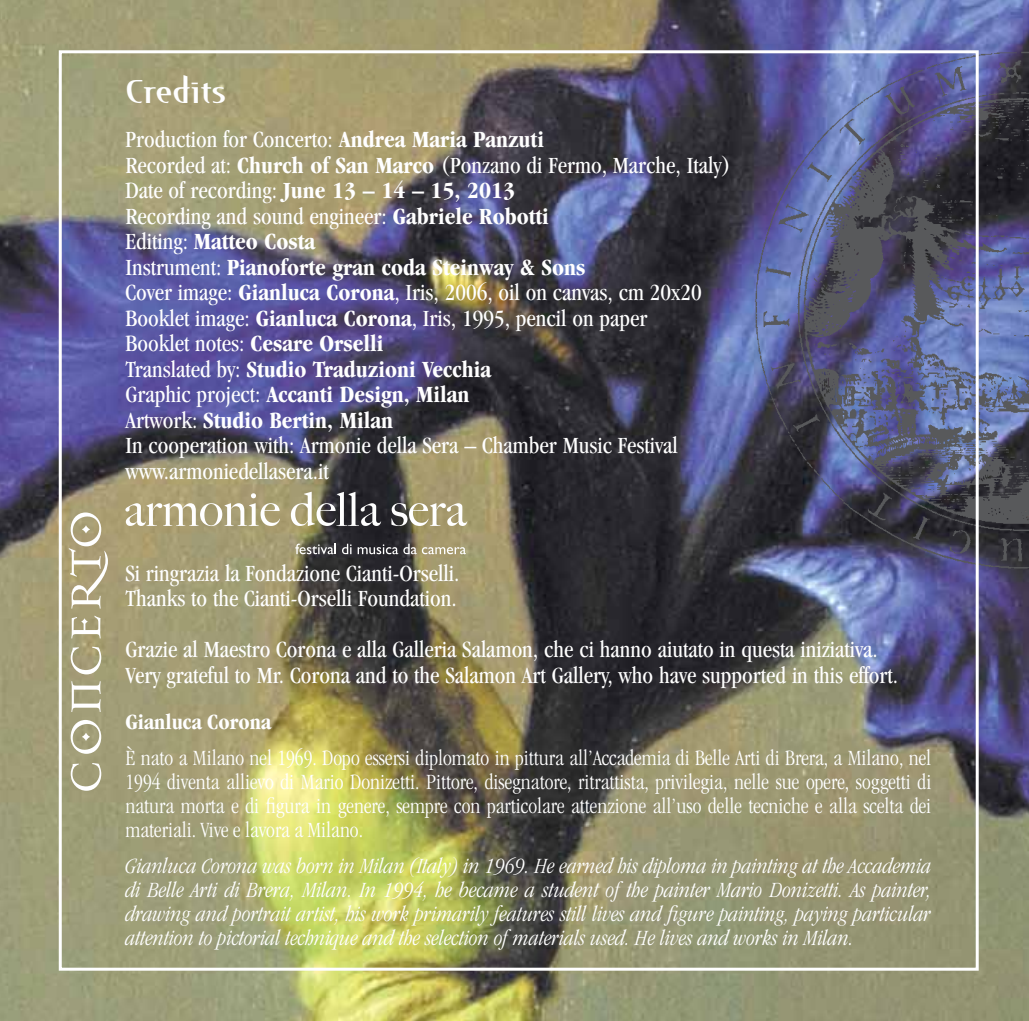
<style>
.page{position:relative;width:1029px;height:1021px;background:#fff}
.page>*{position:absolute;margin:0;border:0;box-sizing:border-box;transform-origin:0 0}
.t1{font:700 36px "Perceval";color:#fff}
.t2{font:condensed 24px/25.5px "Garamond";color:#fff}
.t3{font:italic 300 condensed 22.5px/24px "Garamond";color:#fff;text-align:justify}
.t4{font:300 condensed 22.5px/24px "Garamond";color:#fff;text-align:justify}
.t5{font:700 condensed 22.5px "Garamond";color:#fff}
.s1{font-weight:700}
</style>
<div class="page">
<img style="left:0;top:0;width:1029px;height:1020px">
<img style="left:747px;top:46px;width:282px;height:528px">
<svg style="left:71px;top:615px;width:30px;height:23px"></svg>
<svg style="left:71px;top:720px;width:30px;height:33px"></svg>
<svg style="left:71px;top:681px;width:30px;height:31px"></svg>
<svg style="left:71px;top:646px;width:30px;height:28px"></svg>
<svg style="left:71px;top:763px;width:30px;height:27px"></svg>
<svg style="left:69px;top:512px;width:39px;height:96px"></svg>
<svg style="left:125px;top:493px;width:155px;height:33px"></svg>
<svg style="left:291px;top:492px;width:90px;height:34px"></svg>
<svg style="left:391px;top:503px;width:76px;height:23px"></svg>
<svg style="left:295px;top:543px;width:41px;height:11px"></svg>
<svg style="left:342px;top:543px;width:10px;height:11px"></svg>
<svg style="left:358px;top:543px;width:108px;height:11px"></svg>
<h1 class="t1" style="left:125px;top:73px;width:102px">Credits</h1>
<p class="t2" style="left:125px;top:126px;width:607px">Production for Concerto: <span class="s1">Andrea Maria Panzuti<br></span>Recorded at: <span class="s1">Church of San Marco</span> (Ponzano di Fermo, Marche, Italy)<br>Date of recording: <span class="s1">June 13 – 14 – 15, 2013<br></span>Recording and sound engineer: <span class="s1">Gabriele Robotti<br></span>Editing: <span class="s1">Matteo Costa<br></span>Instrument: <span class="s1">Pianoforte gran coda Steinway &amp; Sons<br></span>Cover image: <span class="s1">Gianluca Corona</span>, Iris, 2006, oil on canvas, cm 20x20<br>Booklet image: <span class="s1">Gianluca Corona</span>, Iris, 1995, pencil on paper<br>Booklet notes: <span class="s1">Cesare Orselli<br></span>Translated by: <span class="s1">Studio Traduzioni Vecchia<br></span>Graphic project: <span class="s1">Accanti Design, Milan<br></span>Artwork: <span class="s1">Studio Bertin, Milan<br></span>In cooperation with: Armonie della Sera – Chamber Music Festival www.armoniedellasera.it</p>
<p class="t2" style="left:125px;top:560px;width:335px">Si ringrazia la Fondazione Cianti-Orselli.<br>Thanks to the Cianti-Orselli Foundation.</p>
<p class="t2" style="left:125px;top:636px;width:774px">Grazie al Maestro Corona e alla Galleria Salamon, che ci hanno aiutato in questa iniziativa.<br>Very grateful to Mr. Corona and to the Salamon Art Gallery, who have supported in this effort.</p>
<p class="t5" style="left:125px;top:709px;width:147px">Gianluca Corona</p>
<p class="t4" style="left:125px;top:746px;width:807px">È nato a Milano nel 1969. Dopo essersi diplomato in pittura all’Accademia di Belle Arti di Brera, a Milano, nel 1994 diventa allievo di Mario Donizetti. Pittore, disegnatore, ritrattista, privilegia, nelle sue opere, soggetti di natura morta e di figura in genere, sempre con particolare attenzione all’uso delle tecniche e alla scelta dei materiali. Vive e lavora a Milano.</p>
<p class="t3" style="left:126px;top:854px;width:807px">Gianluca Corona was born in Milan (Italy) in 1969. He earned his diploma in painting at the Accademia di Belle Arti di Brera, Milan. In 1994, he became a student of the painter Mario Donizetti. As painter, drawing and portrait artist, his work primarily features still lives and figure painting, paying particular attention to pictorial technique and the selection of materials used. He lives and works in Milan.</p>
</div>
